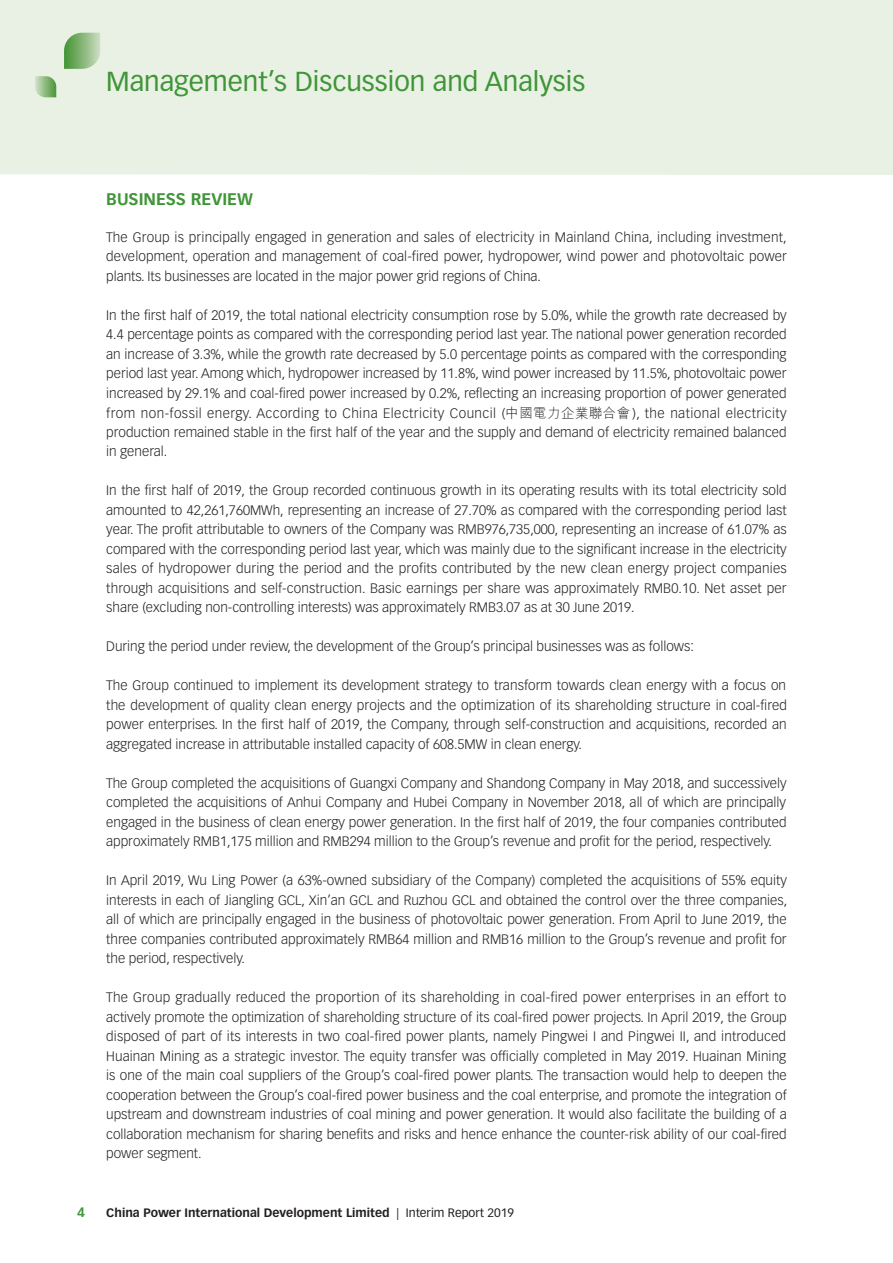
<style>
.page{position:relative;width:893px;height:1263px;background:#fff}
.page>*{position:absolute;margin:0;border:0;box-sizing:border-box;transform-origin:0 0}
.Heading{font:27px "Vectora LT Std";color:#3f9537}
.Subhead_1{font:700 16.5px "Vectora LT Std";color:#3f9537}
.Body_text{font:300 13.5px/19.5px "Vectora LT Std";color:#231f20;text-align:justify}
.t1{font:700 13.5px "Vectora LT Std";color:#3f9537}
.t2{font:700 12px "Vectora LT Std";color:#231f20}
.s1{font-family:"M Hei HK"}
.s2{font-weight:400}
</style>
<div class="page">
<div style="left:0;top:0;width:892px;height:175px;background:#e8f1e3"></div>
<svg style="left:35px;top:76px;width:21px;height:21px"></svg>
<svg style="left:64px;top:33px;width:36px;height:36px"></svg>
<p class="Heading" style="left:106px;top:66px;width:481px">Management’s Discussion and Analysis</p>
<p class="Subhead_1" style="left:106px;top:189px;width:148px">BUSINESS REVIEW</p>
<p class="Body_text" style="left:106px;top:227px;width:682px">The Group is principally engaged in generation and sales of electricity in Mainland China, including investment, development, operation and management of coal-fired power, hydropower, wind power and photovoltaic power plants. Its businesses are located in the major power grid regions of China.</p>
<p class="Body_text" style="left:106px;top:305px;width:682px">In the first half of 2019, the total national electricity consumption rose by 5.0%, while the growth rate decreased by 4.4 percentage points as compared with the corresponding period last year. The national power generation recorded an increase of 3.3%, while the growth rate decreased by 5.0 percentage points as compared with the corresponding period last year. Among which, hydropower increased by 11.8%, wind power increased by 11.5%, photovoltaic power increased by 29.1% and coal-fired power increased by 0.2%, reflecting an increasing proportion of power generated from non-fossil energy. According to China Electricity Council (<span class="s1">中國電力企業聯合會</span>), the national electricity</p>
<p class="Body_text" style="left:106px;top:422px;width:682px">production remained stable in the first half of the year and the supply and demand of electricity remained balanced in general.</p>
<p class="Body_text" style="left:106px;top:481px;width:682px">In the first half of 2019, the Group recorded continuous growth in its operating results with its total electricity sold amounted to 42,261,760MWh, representing an increase of 27.70% as compared with the corresponding period last year. The profit attributable to owners of the Company was RMB976,735,000, representing an increase of 61.07% as compared with the corresponding period last year, which was mainly due to the significant increase in the electricity sales of hydropower during the period and the profits contributed by the new clean energy project companies through acquisitions and self-construction. Basic earnings per share was approximately RMB0.10. Net asset per share (excluding non-controlling interests) was approximately RMB3.07 as at 30 June 2019.</p>
<p class="Body_text" style="left:106px;top:637px;width:589px">During the period under review, the development of the Group’s principal businesses was as follows:</p>
<p class="Body_text" style="left:106px;top:676px;width:682px">The Group continued to implement its development strategy to transform towards clean energy with a focus on the development of quality clean energy projects and the optimization of its shareholding structure in coal-fired power enterprises. In the first half of 2019, the Company, through self-construction and acquisitions, recorded an aggregated increase in attributable installed capacity of 608.5MW in clean energy.</p>
<p class="Body_text" style="left:106px;top:773px;width:682px">The Group completed the acquisitions of Guangxi Company and Shandong Company in May 2018, and successively completed the acquisitions of Anhui Company and Hubei Company in November 2018, all of which are principally engaged in the business of clean energy power generation. In the first half of 2019, the four companies contributed approximately RMB1,175 million and RMB294 million to the Group’s revenue and profit for the period, respectively.</p>
<p class="Body_text" style="left:106px;top:871px;width:682px">In April 2019, Wu Ling Power (a 63%-owned subsidiary of the Company) completed the acquisitions of 55% equity interests in each of Jiangling GCL, Xin’an GCL and Ruzhou GCL and obtained the control over the three companies, all of which are principally engaged in the business of photovoltaic power generation. From April to June 2019, the three companies contributed approximately RMB64 million and RMB16 million to the Group’s revenue and profit for the period, respectively.</p>
<p class="Body_text" style="left:106px;top:988px;width:682px">The Group gradually reduced the proportion of its shareholding in coal-fired power enterprises in an effort to actively promote the optimization of shareholding structure of its coal-fired power projects. In April 2019, the Group disposed of part of its interests in two coal-fired power plants, namely Pingwei I and Pingwei II, and introduced Huainan Mining as a strategic investor. The equity transfer was officially completed in May 2019. Huainan Mining is one of the main coal suppliers of the Group’s coal-fired power plants. The transaction would help to deepen the cooperation between the Group’s coal-fired power business and the coal enterprise, and promote the integration of upstream and downstream industries of coal mining and power generation. It would also facilitate the building of a collaboration mechanism for sharing benefits and risks and hence enhance the counter-risk ability of our coal-fired power segment.</p>
<p class="t1" style="left:77px;top:1204px;width:9px">4</p>
<p class="t2" style="left:106px;top:1205px;width:409px">China Power International Development Limited <span class="s2">| Interim Report 2019</span></p>
</div>
